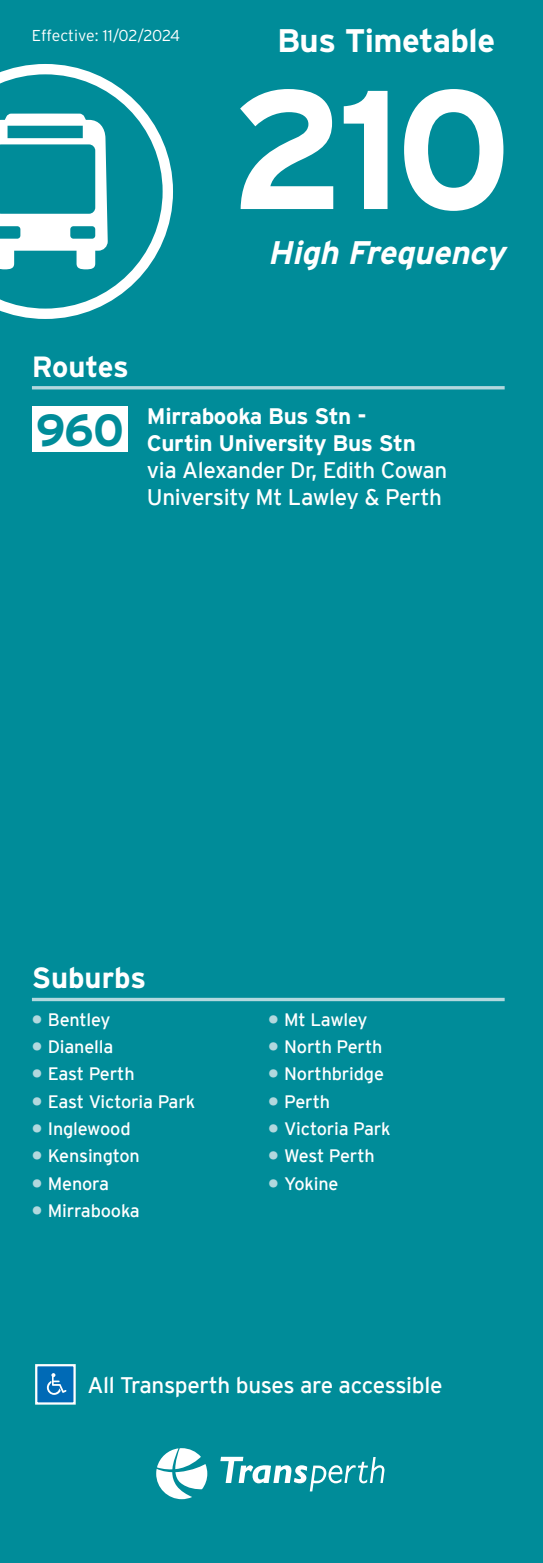
<style>
.page{position:relative;width:543px;height:1563px;background:#fff}
.page>*{position:absolute;margin:0;border:0;box-sizing:border-box;transform-origin:0 0}
._16__Front_Cover_Number__reference_number{font:700 168.75px "Interstate";color:#fff}
._19__Front_Cover_Route_Number{font:700 45px "Interstate";color:#008c99}
.t1{font:italic 700 32.62px "Interstate";color:#fff}
._14__Front_Cover_Headline{font:700 32.62px "Interstate";letter-spacing:-.015em;color:#fff}
._17__Front_Cover_Subhead{font:700 29.25px "Interstate";color:#fff}
._18__Front_Cover_Body_Copy{font:22.5px/27px "Interstate";letter-spacing:-.015em;color:#fff}
._20__Front_Cover_Suburbs_Body_Copy{font:18px "Interstate";letter-spacing:-.01em;color:#fff}
._13__Front_Cover_Effective_Date{font:300 15.75px "Interstate";letter-spacing:-.015em;color:#fff}
.s1{font-weight:700}
.s2{font-weight:900;color:#b2d8de}
</style>
<div class="page">
<div style="left:0;top:0;width:542px;height:1563px;background:#008c99"></div>
<svg style="left:0;top:64px;width:173px;height:255px"></svg>
<svg style="left:0;top:114px;width:108px;height:155px"></svg>
<hr style="left:32px;top:998px;width:472px;height:3px;background:#b2d8de">
<hr style="left:32px;top:386px;width:472px;height:3px;background:#b2d8de">
<div style="left:32px;top:406px;width:96px;height:45px;background:#fff"></div>
<svg style="left:156px;top:1448px;width:51px;height:51px"></svg>
<svg style="left:220px;top:1456px;width:164px;height:35px"></svg>
<div style="left:36px;top:1365px;width:38px;height:38px;background:#006ab6"></div>
<svg style="left:47px;top:1373px;width:19px;height:22px"></svg>
<div style="left:35px;top:1364px;width:41px;height:40px;border:2px solid #fff"></div>
<p class="_13__Front_Cover_Effective_Date" style="left:32px;top:27px;width:149px">Effective: 11/02/2024</p>
<p class="_14__Front_Cover_Headline" style="left:277px;top:22px;width:219px">Bus Timetable</p>
<p class="_16__Front_Cover_Number__reference_number" style="left:230px;top:55px;width:283px">210</p>
<p class="t1" style="left:267px;top:234px;width:246px">High Frequency</p>
<p class="_17__Front_Cover_Subhead" style="left:32px;top:350px;width:98px">Routes</p>
<p class="_19__Front_Cover_Route_Number" style="left:36px;top:405px;width:90px">960</p>
<p class="_19__Front_Cover_Route_Number" style="left:32px;top:405px;width:63px">40</p>
<p class="_18__Front_Cover_Body_Copy" style="left:147px;top:403px;width:302px"><span class="s1">Mirrabooka Bus Stn -<br>Curtin University Bus Stn </span>via Alexander Dr, Edith Cowan<br>University Mt Lawley &amp; Perth</p>
<p class="_17__Front_Cover_Subhead" style="left:32px;top:961px;width:116px">Suburbs</p>
<p class="_20__Front_Cover_Suburbs_Body_Copy" style="left:32px;top:1009px;width:80px"><span class="s2">•</span> Bentley</p>
<p class="_20__Front_Cover_Suburbs_Body_Copy" style="left:32px;top:1036px;width:83px"><span class="s2">•</span> Dianella</p>
<p class="_20__Front_Cover_Suburbs_Body_Copy" style="left:32px;top:1064px;width:104px"><span class="s2">•</span> East Perth</p>
<p class="_20__Front_Cover_Suburbs_Body_Copy" style="left:32px;top:1091px;width:165px"><span class="s2">•</span> East Victoria Park</p>
<p class="_20__Front_Cover_Suburbs_Body_Copy" style="left:32px;top:1118px;width:100px"><span class="s2">•</span> Inglewood</p>
<p class="_20__Front_Cover_Suburbs_Body_Copy" style="left:32px;top:1146px;width:109px"><span class="s2">•</span> Kensington</p>
<p class="_20__Front_Cover_Suburbs_Body_Copy" style="left:32px;top:1173px;width:78px"><span class="s2">•</span> Menora</p>
<p class="_20__Front_Cover_Suburbs_Body_Copy" style="left:32px;top:1200px;width:109px"><span class="s2">•</span> Mirrabooka</p>
<p class="_20__Front_Cover_Suburbs_Body_Copy" style="left:268px;top:1009px;width:101px"><span class="s2">•</span> Mt Lawley</p>
<p class="_20__Front_Cover_Suburbs_Body_Copy" style="left:268px;top:1036px;width:115px"><span class="s2">•</span> North Perth</p>
<p class="_20__Front_Cover_Suburbs_Body_Copy" style="left:268px;top:1064px;width:117px"><span class="s2">•</span> Northbridge</p>
<p class="_20__Front_Cover_Suburbs_Body_Copy" style="left:268px;top:1091px;width:63px"><span class="s2">•</span> Perth</p>
<p class="_20__Front_Cover_Suburbs_Body_Copy" style="left:268px;top:1118px;width:124px"><span class="s2">•</span> Victoria Park</p>
<p class="_20__Front_Cover_Suburbs_Body_Copy" style="left:268px;top:1146px;width:108px"><span class="s2">•</span> West Perth</p>
<p class="_20__Front_Cover_Suburbs_Body_Copy" style="left:268px;top:1173px;width:72px"><span class="s2">•</span> Yokine</p>
<p class="_18__Front_Cover_Body_Copy" style="left:87px;top:1371px;width:356px">All Transperth buses are accessible</p>
</div>
